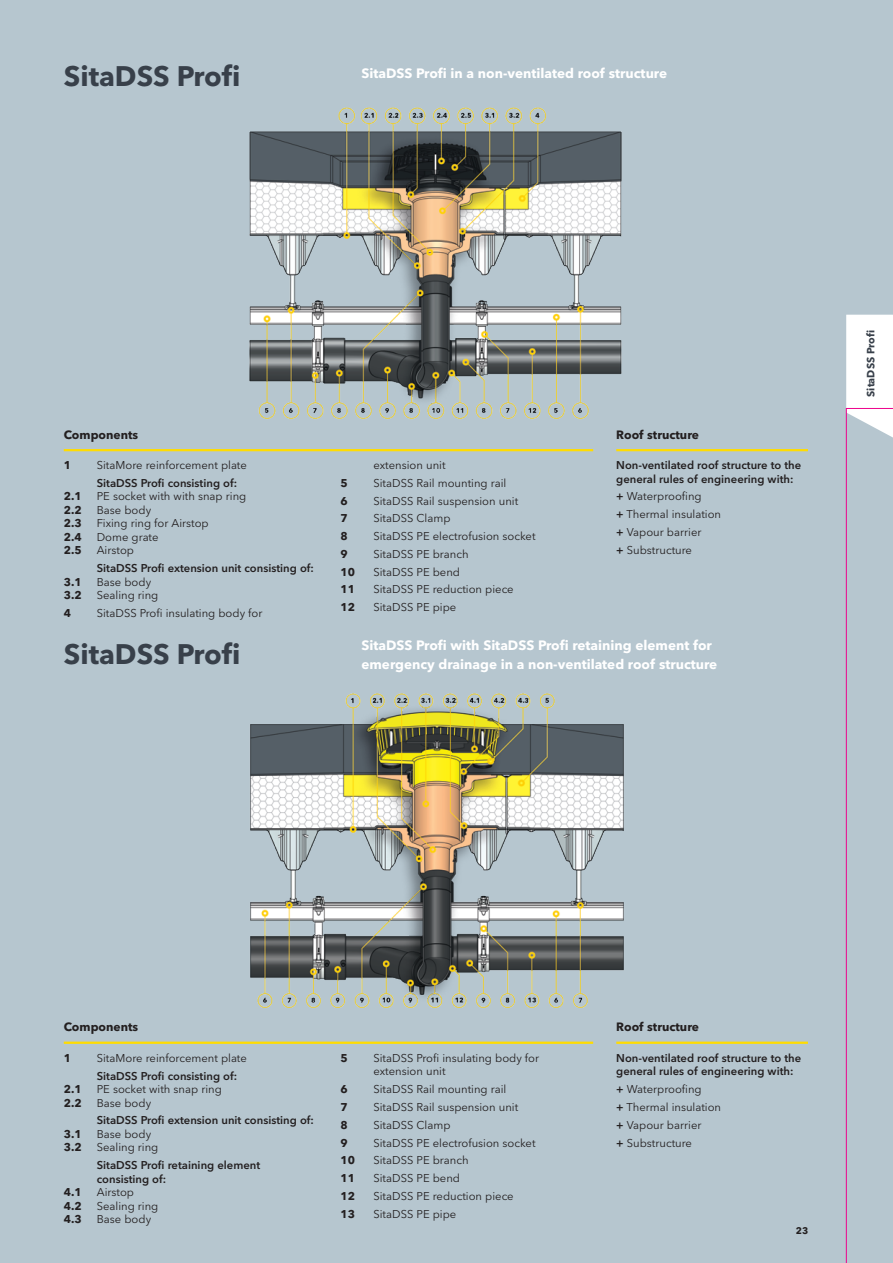
<style>
.page{position:relative;width:893px;height:1263px;background:#b6c6cf}
.page>*{position:absolute;margin:0;border:0;box-sizing:border-box;transform-origin:0 0}
.t1{font:700 28.05px "Avenir Next W1 G";color:#38404a}
.t2{font:700 13.5px "Avenir Next W1 G";color:#fff}
.t3{font:700 12px "Avenir Next W1 G";color:#231f20}
.t4{font:11.25px/17.7px "Avenir Next W1 G";color:#231f20}
.t5{font:600 11.25px/13.5px "Avenir Next W1 G";color:#231f20}
.t6{font:700 11.25px "Avenir Next W1 G";color:#231f20}
.t7{font:700 10.5px "Avenir Next W1 G";color:#38404a}
.t8{font:700 9.6px "Avenir Next W1 G";color:#231f20}
.s1{font-weight:600}
</style>
<div class="page">
<img style="left:249px;top:107px;width:373px;height:312px">
<img style="left:250px;top:693px;width:374px;height:315px">
<hr style="left:64px;top:1041px;width:529px;height:3px;background:#ffdc01">
<hr style="left:616px;top:1041px;width:192px;height:3px;background:#ffdc01">
<hr style="left:64px;top:449px;width:529px;height:2px;background:#ffdc01">
<hr style="left:616px;top:449px;width:192px;height:2px;background:#ffdc01">
<svg style="left:846px;top:315px;width:47px;height:948px"></svg>
<h1 class="t1" style="left:64px;top:59px;width:178px">SitaDSS Profi</h1>
<p class="t2" style="left:361px;top:65px;width:307px">SitaDSS Profi in a non-ventilated roof structure</p>
<p class="t3" style="left:64px;top:427px;width:76px">Components</p>
<p class="t3" style="left:616px;top:427px;width:84px">Roof structure</p>
<p class="t6" style="left:64px;top:458px;width:9px">1</p>
<p class="t4" style="left:97px;top:456px;width:152px">SitaMore reinforcement plate</p>
<p class="t5" style="left:97px;top:476px;width:142px">SitaDSS Profi consisting of:</p>
<p class="t6" style="left:64px;top:489px;width:19px">2.1</p>
<p class="t4" style="left:97px;top:488px;width:151px">PE socket with with snap ring</p>
<p class="t6" style="left:64px;top:503px;width:19px">2.2</p>
<p class="t4" style="left:97px;top:501px;width:56px">Base body</p>
<p class="t6" style="left:64px;top:516px;width:19px">2.3</p>
<p class="t4" style="left:97px;top:515px;width:113px">Fixing ring for Airstop</p>
<p class="t6" style="left:64px;top:530px;width:19px">2.4</p>
<p class="t4" style="left:97px;top:528px;width:63px">Dome grate</p>
<p class="t6" style="left:64px;top:543px;width:19px">2.5</p>
<p class="t4" style="left:97px;top:542px;width:39px">Airstop</p>
<p class="t5" style="left:97px;top:561px;width:219px">SitaDSS Profi extension unit consisting of:</p>
<p class="t6" style="left:64px;top:575px;width:19px">3.1</p>
<p class="t4" style="left:97px;top:573px;width:56px">Base body</p>
<p class="t6" style="left:64px;top:588px;width:19px">3.2</p>
<p class="t4" style="left:97px;top:586px;width:63px">Sealing ring</p>
<p class="t6" style="left:64px;top:606px;width:9px">4</p>
<p class="t4" style="left:97px;top:604px;width:167px">SitaDSS Profi insulating body for</p>
<h1 class="t1" style="left:64px;top:637px;width:178px">SitaDSS Profi</h1>
<p class="t4" style="left:373px;top:456px;width:74px">extension unit</p>
<p class="t6" style="left:340px;top:476px;width:9px">5</p>
<p class="t4" style="left:373px;top:474px;width:134px">SitaDSS Rail mounting rail</p>
<p class="t6" style="left:340px;top:494px;width:9px">6</p>
<p class="t4" style="left:373px;top:492px;width:146px">SitaDSS Rail suspension unit</p>
<p class="t6" style="left:340px;top:511px;width:9px">7</p>
<p class="t4" style="left:373px;top:510px;width:79px">SitaDSS Clamp</p>
<p class="t6" style="left:340px;top:529px;width:9px">8</p>
<p class="t4" style="left:373px;top:527px;width:164px">SitaDSS PE electrofusion socket</p>
<p class="t6" style="left:340px;top:547px;width:9px">9</p>
<p class="t4" style="left:373px;top:545px;width:97px">SitaDSS PE branch</p>
<p class="t6" style="left:340px;top:565px;width:16px">10</p>
<p class="t4" style="left:373px;top:563px;width:88px">SitaDSS PE bend</p>
<p class="t6" style="left:340px;top:582px;width:16px">11</p>
<p class="t4" style="left:373px;top:581px;width:142px">SitaDSS PE reduction piece</p>
<p class="t6" style="left:340px;top:600px;width:16px">12</p>
<p class="t4" style="left:373px;top:598px;width:84px">SitaDSS PE pipe</p>
<p class="t5" style="left:616px;top:458px;width:187px">Non-ventilated roof structure to the general rules of engineering with:</p>
<p class="t4" style="left:616px;top:488px;width:106px"><span class="s1">+</span> Waterproofing<br><span class="s1">+</span> Thermal insulation <span class="s1">+</span> Vapour barrier<br><span class="s1">+</span> Substructure</p>
<p class="t2" style="left:361px;top:637px;width:352px">SitaDSS Profi with SitaDSS Profi retaining element for</p>
<p class="t2" style="left:361px;top:656px;width:357px">emergency drainage in a non-ventilated roof structure</p>
<p class="t7" style="left:864px;top:397px;width:68px;rotate:-90deg">SitaDSS Profi</p>
<p class="t3" style="left:64px;top:1020px;width:76px">Components</p>
<p class="t3" style="left:616px;top:1020px;width:84px">Roof structure</p>
<p class="t6" style="left:64px;top:1051px;width:9px">1</p>
<p class="t4" style="left:97px;top:1049px;width:152px">SitaMore reinforcement plate</p>
<p class="t5" style="left:97px;top:1069px;width:142px">SitaDSS Profi consisting of:</p>
<p class="t6" style="left:64px;top:1082px;width:19px">2.1</p>
<p class="t4" style="left:97px;top:1080px;width:127px">PE socket with snap ring</p>
<p class="t6" style="left:64px;top:1096px;width:19px">2.2</p>
<p class="t4" style="left:97px;top:1094px;width:56px">Base body</p>
<p class="t5" style="left:97px;top:1114px;width:219px">SitaDSS Profi extension unit consisting of:</p>
<p class="t6" style="left:64px;top:1127px;width:19px">3.1</p>
<p class="t4" style="left:97px;top:1125px;width:56px">Base body</p>
<p class="t6" style="left:64px;top:1141px;width:19px">3.2</p>
<p class="t4" style="left:97px;top:1139px;width:63px">Sealing ring</p>
<p class="t5" style="left:97px;top:1158px;width:165px">SitaDSS Profi retaining element consisting of:</p>
<p class="t6" style="left:64px;top:1185px;width:19px">4.1</p>
<p class="t4" style="left:97px;top:1183px;width:39px">Airstop</p>
<p class="t6" style="left:64px;top:1199px;width:19px">4.2</p>
<p class="t4" style="left:97px;top:1197px;width:63px">Sealing ring</p>
<p class="t6" style="left:64px;top:1212px;width:19px">4.3</p>
<p class="t4" style="left:97px;top:1210px;width:56px">Base body</p>
<p class="t6" style="left:340px;top:1051px;width:9px">5</p>
<p class="t4" style="left:373px;top:1051px;width:167px;line-height:13.5px">SitaDSS Profi insulating body for extension unit</p>
<p class="t6" style="left:340px;top:1082px;width:9px">6</p>
<p class="t4" style="left:373px;top:1080px;width:134px">SitaDSS Rail mounting rail</p>
<p class="t6" style="left:340px;top:1100px;width:9px">7</p>
<p class="t4" style="left:373px;top:1098px;width:146px">SitaDSS Rail suspension unit</p>
<p class="t6" style="left:340px;top:1118px;width:9px">8</p>
<p class="t4" style="left:373px;top:1116px;width:79px">SitaDSS Clamp</p>
<p class="t6" style="left:340px;top:1136px;width:9px">9</p>
<p class="t4" style="left:373px;top:1134px;width:164px">SitaDSS PE electrofusion socket</p>
<p class="t6" style="left:340px;top:1153px;width:16px">10</p>
<p class="t4" style="left:373px;top:1151px;width:97px">SitaDSS PE branch</p>
<p class="t6" style="left:340px;top:1171px;width:16px">11</p>
<p class="t4" style="left:373px;top:1169px;width:88px">SitaDSS PE bend</p>
<p class="t6" style="left:340px;top:1189px;width:16px">12</p>
<p class="t4" style="left:373px;top:1187px;width:142px">SitaDSS PE reduction piece</p>
<p class="t6" style="left:340px;top:1207px;width:16px">13</p>
<p class="t4" style="left:373px;top:1205px;width:84px">SitaDSS PE pipe</p>
<p class="t5" style="left:616px;top:1051px;width:187px">Non-ventilated roof structure to the general rules of engineering with:</p>
<p class="t4" style="left:616px;top:1080px;width:106px"><span class="s1">+</span> Waterproofing<br><span class="s1">+</span> Thermal insulation <span class="s1">+</span> Vapour barrier<br><span class="s1">+</span> Substructure</p>
<p class="t8" style="left:796px;top:1224px;width:14px">23</p>
</div>
